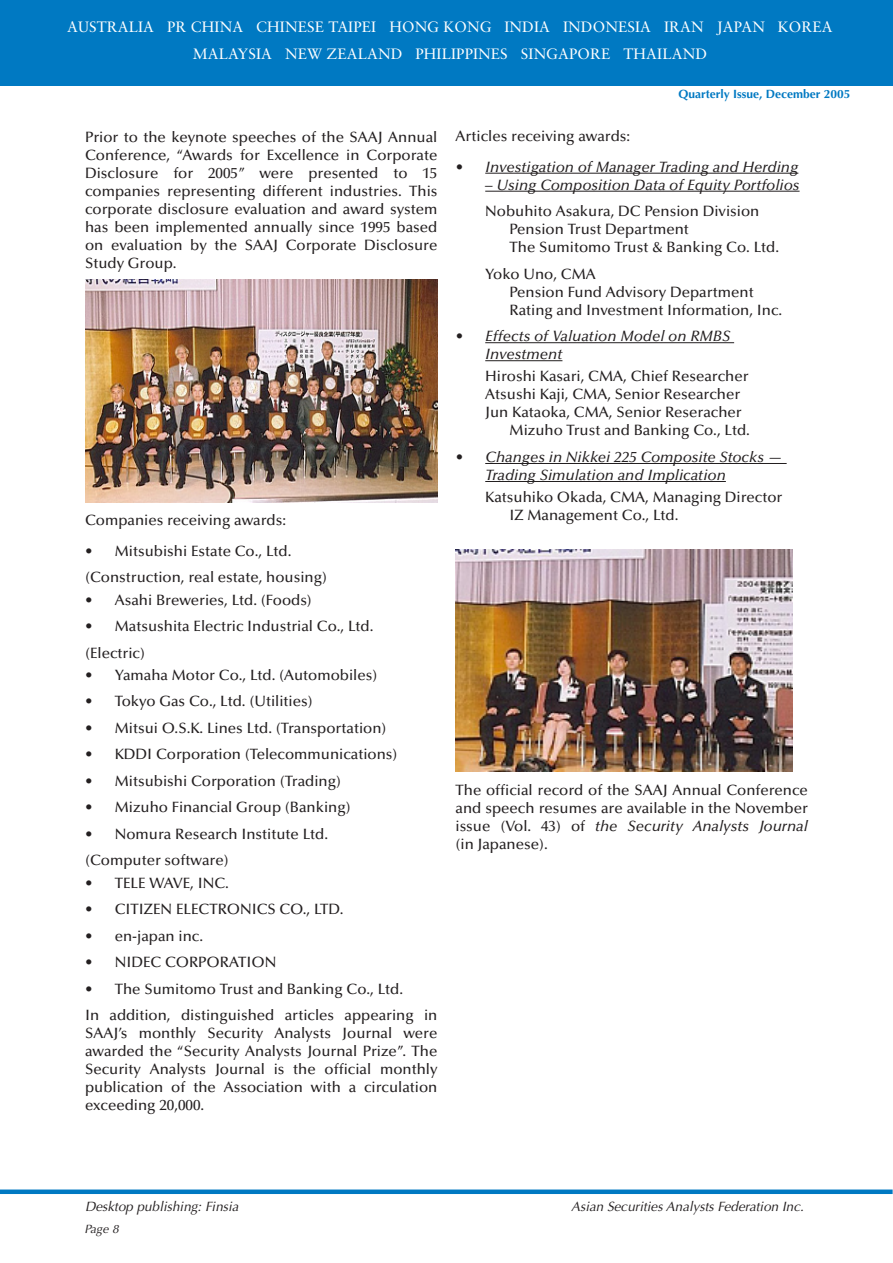
<style>
.page{position:relative;width:893px;height:1263px;background:#fff}
.page>*{position:absolute;margin:0;border:0;box-sizing:border-box;transform-origin:0 0}
.ind_1_bullet{font:500 15px/18px "Optima";color:#231f20;text-align:justify}
.less_gap{font:500 15px "Optima";color:#231f20}
.ind_1_bullet-2{font:italic 500 15px/18px "Optima";color:#231f20}
.t1{font:15px/27px "Sabon";letter-spacing:.01em;color:#fff;text-align:center}
.Footnote{font:italic 13.5px "Optima";color:#231f20}
.Issue{font:700 12px "Optima";color:#0079c2}
.page_number_-_verso{font:italic 12px "Optima";color:#231f20}
.s1{font-style:italic}
</style>
<div class="page">
<img style="left:85px;top:280px;width:352px;height:223px">
<hr style="left:485px;top:173px;width:313px;height:1px;background:#231f20">
<hr style="left:485px;top:191px;width:314px;height:1px;background:#231f20">
<hr style="left:485px;top:342px;width:249px;height:1px;background:#231f20">
<hr style="left:485px;top:360px;width:77px;height:1px;background:#231f20">
<hr style="left:485px;top:463px;width:302px;height:1px;background:#231f20">
<hr style="left:485px;top:481px;width:241px;height:1px;background:#231f20">
<img style="left:455px;top:550px;width:337px;height:222px">
<div style="left:0;top:1189px;width:893px;height:5px;background:#0079c2"></div>
<div style="left:0;top:0;width:893px;height:85px;background:#0079c2"></div>
<p class="t1" style="left:67px;top:14px;width:767px">AUSTRALIA PR CHINA CHINESE TAIPEI HONG KONG INDIA INDONESIA IRAN JAPAN KOREA<br>MALAYSIA NEW ZEALAND PHILIPPINES SINGAPORE THAILAND</p>
<p class="Issue" style="left:678px;top:87px;width:173px">Quarterly Issue, December 2005</p>
<p class="ind_1_bullet" style="left:85px;top:128px;width:354px">Prior to the keynote speeches of the SAAJ Annual Conference, “Awards for Excellence in Corporate Disclosure for 2005” were presented to 15 companies representing different industries. This corporate disclosure evaluation and award system has been implemented annually since 1995 based on evaluation by the SAAJ Corporate Disclosure Study Group.</p>
<p class="ind_1_bullet" style="left:85px;top:511px;width:203px">Companies receiving awards:</p>
<p class="ind_1_bullet" style="left:115px;top:542px;width:178px">Mitsubishi Estate Co., Ltd.</p>
<p class="less_gap" style="left:85px;top:569px;width:244px">(Construction, real estate, housing)</p>
<p class="ind_1_bullet" style="left:115px;top:591px;width:199px">Asahi Breweries, Ltd. (Foods)</p>
<p class="ind_1_bullet" style="left:115px;top:617px;width:260px">Matsushita Electric Industrial Co., Ltd.</p>
<p class="less_gap" style="left:85px;top:644px;width:61px">(Electric)</p>
<p class="ind_1_bullet" style="left:115px;top:666px;width:264px">Yamaha Motor Co., Ltd. (Automobiles)</p>
<p class="ind_1_bullet" style="left:115px;top:693px;width:199px">Tokyo Gas Co., Ltd. (Utilities)</p>
<p class="ind_1_bullet" style="left:115px;top:719px;width:273px">Mitsui O.S.K. Lines Ltd. (Transportation)</p>
<p class="ind_1_bullet" style="left:115px;top:746px;width:284px">KDDI Corporation (Telecommunications)</p>
<p class="ind_1_bullet" style="left:115px;top:772px;width:228px">Mitsubishi Corporation (Trading)</p>
<p class="ind_1_bullet" style="left:115px;top:799px;width:237px">Mizuho Financial Group (Banking)</p>
<p class="ind_1_bullet" style="left:115px;top:825px;width:215px">Nomura Research Institute Ltd.</p>
<p class="less_gap" style="left:85px;top:852px;width:145px">(Computer software)</p>
<p class="ind_1_bullet" style="left:115px;top:874px;width:116px">TELE WAVE, INC.</p>
<p class="ind_1_bullet" style="left:115px;top:900px;width:230px">CITIZEN ELECTRONICS CO., LTD.</p>
<p class="ind_1_bullet" style="left:115px;top:927px;width:90px">en-japan inc.</p>
<p class="ind_1_bullet" style="left:115px;top:953px;width:163px">NIDEC CORPORATION</p>
<p class="ind_1_bullet" style="left:115px;top:980px;width:290px">The Sumitomo Trust and Banking Co., Ltd.</p>
<p class="ind_1_bullet" style="left:85px;top:1006px;width:354px">In addition, distinguished articles appearing in SAAJ’s monthly Security Analysts Journal were awarded the “Security Analysts Journal Prize”. The Security Analysts Journal is the official monthly publication of the Association with a circulation exceeding 20,000.</p>
<p class="ind_1_bullet" style="left:85px;top:542px;width:9px">•</p>
<p class="ind_1_bullet" style="left:85px;top:587px;width:9px;line-height:26.5px">• •</p>
<p class="ind_1_bullet" style="left:85px;top:662px;width:9px;line-height:26.5px">• • • • • • •</p>
<p class="ind_1_bullet" style="left:85px;top:870px;width:9px;line-height:26.5px">• • • • •</p>
<p class="ind_1_bullet" style="left:455px;top:127px;width:176px">Articles receiving awards:</p>
<p class="ind_1_bullet-2" style="left:485px;top:158px;width:315px">Investigation of Manager Trading and Herding</p>
<p class="ind_1_bullet-2" style="left:485px;top:176px;width:316px">– Using Composition Data of Equity Portfolios</p>
<p class="less_gap" style="left:485px;top:203px;width:276px">Nobuhito Asakura, DC Pension Division</p>
<p class="less_gap" style="left:509px;top:221px;width:181px">Pension Trust Department</p>
<p class="less_gap" style="left:509px;top:239px;width:271px">The Sumitomo Trust &amp; Banking Co. Ltd.</p>
<p class="less_gap" style="left:485px;top:265px;width:112px">Yoko Uno, CMA</p>
<p class="less_gap" style="left:509px;top:283px;width:246px">Pension Fund Advisory Department</p>
<p class="less_gap" style="left:509px;top:301px;width:274px">Rating and Investment Information, Inc.</p>
<p class="ind_1_bullet-2" style="left:485px;top:327px;width:247px">Effects of Valuation Model on RMBS<br>Investment</p>
<p class="less_gap" style="left:485px;top:368px;width:265px">Hiroshi Kasari, CMA, Chief Researcher</p>
<p class="less_gap" style="left:485px;top:386px;width:257px">Atsushi Kaji, CMA, Senior Researcher</p>
<p class="less_gap" style="left:485px;top:404px;width:258px">Jun Kataoka, CMA, Senior Reseracher</p>
<p class="less_gap" style="left:509px;top:422px;width:242px">Mizuho Trust and Banking Co., Ltd.</p>
<p class="ind_1_bullet-2" style="left:485px;top:448px;width:299px">Changes in Nikkei 225 Composite Stocks —<br>Trading Simulation and Implication</p>
<p class="less_gap" style="left:485px;top:489px;width:299px">Katsuhiko Okada, CMA, Managing Director</p>
<p class="less_gap" style="left:509px;top:507px;width:171px">IZ Management Co., Ltd.</p>
<p class="ind_1_bullet-2" style="left:455px;top:158px;width:9px">•</p>
<p class="ind_1_bullet-2" style="left:455px;top:327px;width:9px">•</p>
<p class="ind_1_bullet-2" style="left:455px;top:448px;width:9px">•</p>
<p class="ind_1_bullet" style="left:455px;top:782px;width:354px">The official record of the SAAJ Annual Conference and speech resumes are available in the November issue (Vol. 43) of <span class="s1">the Security Analysts Journal </span>(in Japanese).</p>
<p class="Footnote" style="left:85px;top:1199px;width:155px">Desktop publishing: Finsia</p>
<p class="Footnote" style="left:571px;top:1199px;width:234px">Asian Securities Analysts Federation Inc.</p>
<p class="page_number_-_verso" style="left:85px;top:1222px;width:36px">Page 8</p>
</div>
